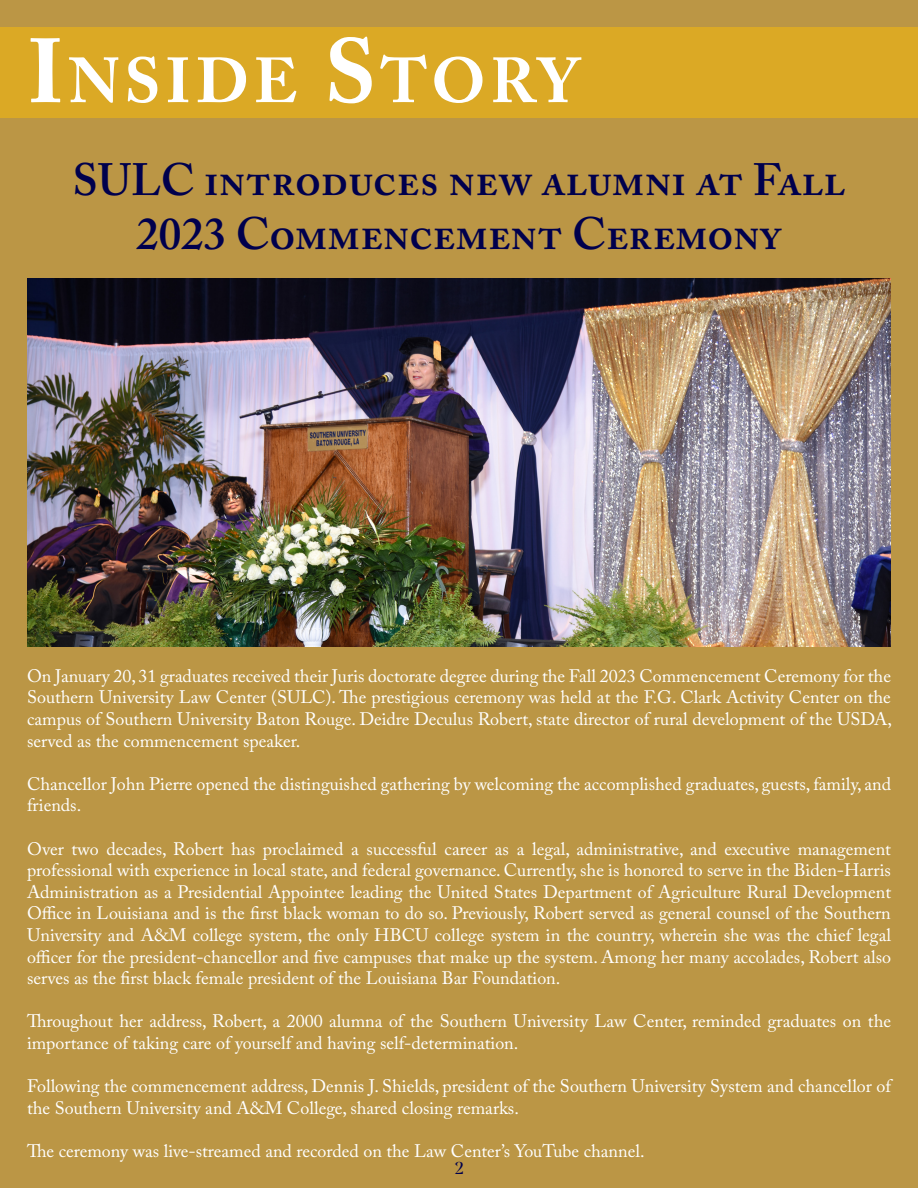
<style>
.page{position:relative;width:918px;height:1188px;background:#bb9645}
.page>*{position:absolute;margin:0;border:0;box-sizing:border-box;transform-origin:0 0}
.t1{font:700 63px "Adobe Caslon Pro";letter-spacing:.07em;color:#fff}
.t2{font:600 45px/54px "Adobe Caslon Pro";color:#00004d;text-align:center}
.t3{font:18px/21.6px "Adobe Caslon Pro";color:#fff}
.t4{font:18px "Raylig Alternate";color:#00004d}
.s1{font-size:90px}
</style>
<div class="page">
<div style="left:0;top:27px;width:918px;height:90px;background:#dba925"></div>
<img style="left:27px;top:278px;width:864px;height:369px">
<p class="t1" style="left:27px;top:43px;width:553px"><span class="s1">I</span>NSIDE <span class="s1">S</span>TORY</p>
<p class="t2" style="left:73px;top:153px;width:774px">SULC introduces new alumni at Fall<br>2023 Commencement Ceremony</p>
<p class="t3" style="left:27px;top:665px;width:867px;text-align:justify">On January 20, 31 graduates received their Juris doctorate degree during the Fall 2023 Commencement Ceremony for the Southern University Law Center (SULC). The prestigious ceremony was held at the F.G. Clark Activity Center on the campus of Southern University Baton Rouge. Deidre Deculus Robert, state director of rural development of the USDA, served as the commencement speaker.</p>
<p class="t3" style="left:27px;top:773px;width:866px">Chancellor John Pierre opened the distinguished gathering by welcoming the accomplished graduates, guests, family, and friends.</p>
<p class="t3" style="left:27px;top:838px;width:866px;text-align:justify">Over two decades, Robert has proclaimed a successful career as a legal, administrative, and executive management professional with experience in local state, and federal governance. Currently, she is honored to serve in the Biden-Harris Administration as a Presidential Appointee leading the United States Department of Agriculture Rural Development Office in Louisiana and is the first black woman to do so. Previously, Robert served as general counsel of the Southern University and A&amp;M college system, the only HBCU college system in the country, wherein she was the chief legal officer for the president-chancellor and five campuses that make up the system. Among her many accolades, Robert also serves as the first black female president of the Louisiana Bar Foundation.</p>
<p class="t3" style="left:27px;top:1010px;width:866px">Throughout her address, Robert, a 2000 alumna of the Southern University Law Center, reminded graduates on the importance of taking care of yourself and having self-determination.</p>
<p class="t3" style="left:27px;top:1075px;width:866px">Following the commencement address, Dennis J. Shields, president of the Southern University System and chancellor of the Southern University and A&amp;M College, shared closing remarks.</p>
<p class="t3" style="left:27px;top:1140px;width:619px">The ceremony was live-streamed and recorded on the Law Center’s YouTube channel.</p>
<p class="t4" style="left:455px;top:1156px;width:11px">2</p>
</div>
